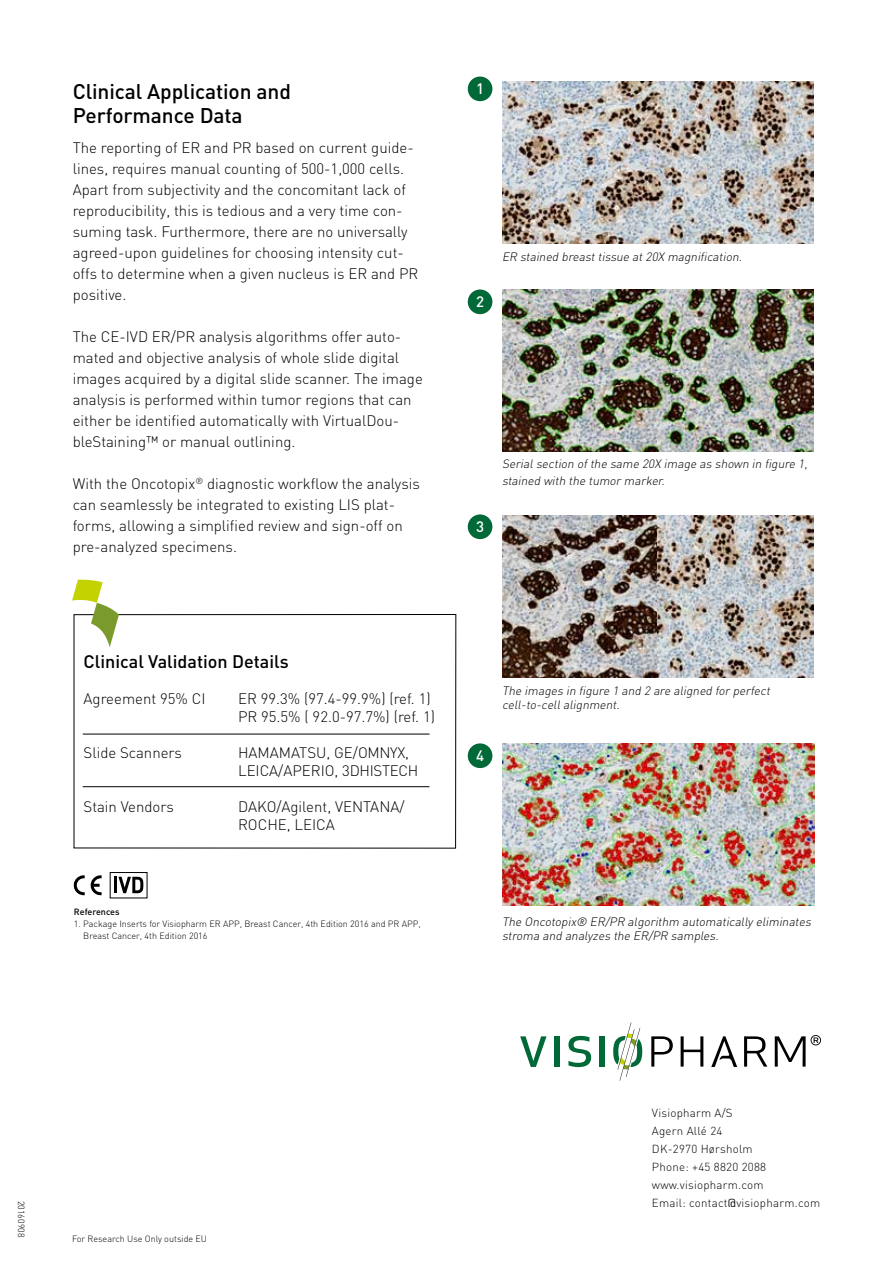
<style>
.page{position:relative;width:893px;height:1263px;background:#fff}
.page>*{position:absolute;margin:0;border:0;box-sizing:border-box;transform-origin:0 0}
.t1{font:500 21px/24px "DIN";letter-spacing:-.005em;color:#000}
.t2{font:500 18px "DIN";color:#000}
.t3{font:300 15px/21px "DIN";color:#000}
.t4{font:500 15px "DIN";color:#fff}
.t5{font:italic 300 12px/14.4px "DIN";color:#000}
.t6{font:300 11.55px/18px "DIN";letter-spacing:.02em;color:#000}
.t7{font:300 9px/12px "DIN";color:#000}
.t8{font:500 9px "DIN";color:#000}
.s1{font-weight:400}
</style>
<div class="page">
<div style="left:468px;top:77px;width:24px;height:24px;background:#006937;border-radius:50%"></div>
<div style="left:468px;top:289px;width:24px;height:25px;background:#006937;border-radius:50%"></div>
<div style="left:468px;top:514px;width:24px;height:25px;background:#006937;border-radius:50%"></div>
<div style="left:468px;top:743px;width:24px;height:25px;background:#006937;border-radius:50%"></div>
<img style="left:503px;top:82px;width:311px;height:162px">
<img style="left:502px;top:289px;width:312px;height:162px">
<img style="left:502px;top:516px;width:156px;height:161px">
<img style="left:658px;top:516px;width:155px;height:161px">
<img style="left:502px;top:743px;width:312px;height:162px">
<div style="left:74px;top:614px;width:382px;height:234px;border:1px solid #000"></div>
<svg style="left:72px;top:580px;width:47px;height:67px"></svg>
<hr style="left:83px;top:734px;width:346px;height:1px;background:#000">
<hr style="left:83px;top:786px;width:346px;height:1px;background:#000">
<svg style="left:73px;top:875px;width:29px;height:20px"></svg>
<hr style="left:114px;top:877px;width:3px;height:16px;background:#000">
<svg style="left:118px;top:877px;width:25px;height:16px"></svg>
<div style="left:110px;top:872px;width:37px;height:26px;border:1px solid #000"></div>
<svg style="left:520px;top:1036px;width:26px;height:31px"></svg>
<div style="left:555px;top:1036px;width:5px;height:30px;background:#006937"></div>
<svg style="left:568px;top:1036px;width:23px;height:31px"></svg>
<div style="left:600px;top:1036px;width:5px;height:30px;background:#006937"></div>
<svg style="left:651px;top:1036px;width:22px;height:30px"></svg>
<svg style="left:681px;top:1036px;width:22px;height:30px"></svg>
<svg style="left:711px;top:1036px;width:26px;height:31px"></svg>
<svg style="left:744px;top:1036px;width:23px;height:30px"></svg>
<svg style="left:775px;top:1035px;width:46px;height:31px"></svg>
<svg style="left:613px;top:1022px;width:29px;height:59px"></svg>
<h1 class="t1" style="left:73px;top:79px;width:220px">Clinical Application and<br>Performance Data</h1>
<p class="t3" style="left:73px;top:137px;width:347px">The reporting of ER and PR based on current guide&shy;lines, requires manual counting of 500- 1,000 cells.<br>Apart from subjectivity and the concomitant lack of reproducibility, this is tedious and a very time con&shy;suming task. Furthermore, there are no universally agreed-upon guidelines for choosing intensity cut&shy;offs to determine when a given nucleus is ER and PR positive.</p>
<p class="t3" style="left:73px;top:326px;width:352px">The CE- IVD ER/PR analysis algorithms offer auto&shy;mated and objective analysis of whole slide digital images acquired by a digital slide scanner. The image analysis is performed within tumor regions that can either be identified automatically with VirtualDou&shy;bleStaining™ or manual outlining.</p>
<p class="t3" style="left:73px;top:473px;width:349px">With the Oncotopix<sup>®</sup> diagnostic workflow the analysis can seamlessly be integrated to existing LIS plat&shy;forms, allowing a simplified review and sign-off on pre-analyzed specimens.</p>
<p class="t2" style="left:84px;top:650px;width:207px">Clinical Validation Details</p>
<p class="t3" style="left:84px;top:688px;width:123px">Agreement 95% CI</p>
<p class="t3" style="left:238px;top:689px;width:198px;line-height:18px">ER 99.3% (97.4-99.9%) (ref. 1)<br>PR 95.5% ( 92.0-97.7%) (ref. 1)</p>
<p class="t3" style="left:84px;top:742px;width:100px">Slide Scanners</p>
<p class="t3" style="left:238px;top:743px;width:182px;line-height:18px">HAMAMATSU, GE/OMNYX,<br>LEICA/APERIO, 3DHISTECH</p>
<p class="t3" style="left:84px;top:796px;width:92px">Stain Vendors</p>
<p class="t3" style="left:238px;top:797px;width:168px;line-height:18px">DAKO/Agilent, VENTANA/<br>ROCHE, LEICA</p>
<p class="t8" style="left:74px;top:906px;width:47px">References</p>
<p class="t7" style="left:83px;top:918px;width:339px;text-indent:-9px">1. Package Inserts for Visiopharm ER APP, Breast Cancer, 4th Edition 2016 and PR APP,<br>Breast Cancer, 4th Edition 2016</p>
<p class="t4" style="left:476px;top:79px;width:9px">1</p>
<p class="t4" style="left:476px;top:292px;width:9px">2</p>
<p class="t5" style="left:502px;top:249px;width:244px">ER stained breasttissue at20X magnification.</p>
<p class="t4" style="left:476px;top:517px;width:9px">3</p>
<p class="t5" style="left:502px;top:456px;width:310px;line-height:16.5px">Serialsection ofthe same 20X image as shown in figure 1, stained with the tumor marker.</p>
<p class="t4" style="left:476px;top:746px;width:9px">4</p>
<p class="t5" style="left:502px;top:683px;width:272px">The images in figure 1 and 2 are aligned for perfect cell-to- cellalignment.</p>
<p class="t5" style="left:502px;top:914px;width:313px">The Oncotopix® ER/PR algorithm automatically eliminates stroma and analyzes the ER/PR samples.</p>
<p class="t7" style="left:28px;top:1200px;width:39px;rotate:90deg">20160908</p>
<p class="t7" style="left:72px;top:1232px;width:137px">For Research Use Only outside EU</p>
<p class="t6" style="left:652px;top:1104px;width:170px">Visiopharm A/S<br>Agern Allé 24<br>DK-2970 Hørsholm<br>Phone: +45 8820 2088 www.visiopharm.com<br>Email: contact<span class="s1">@</span>visiopharm.com</p>
</div>
